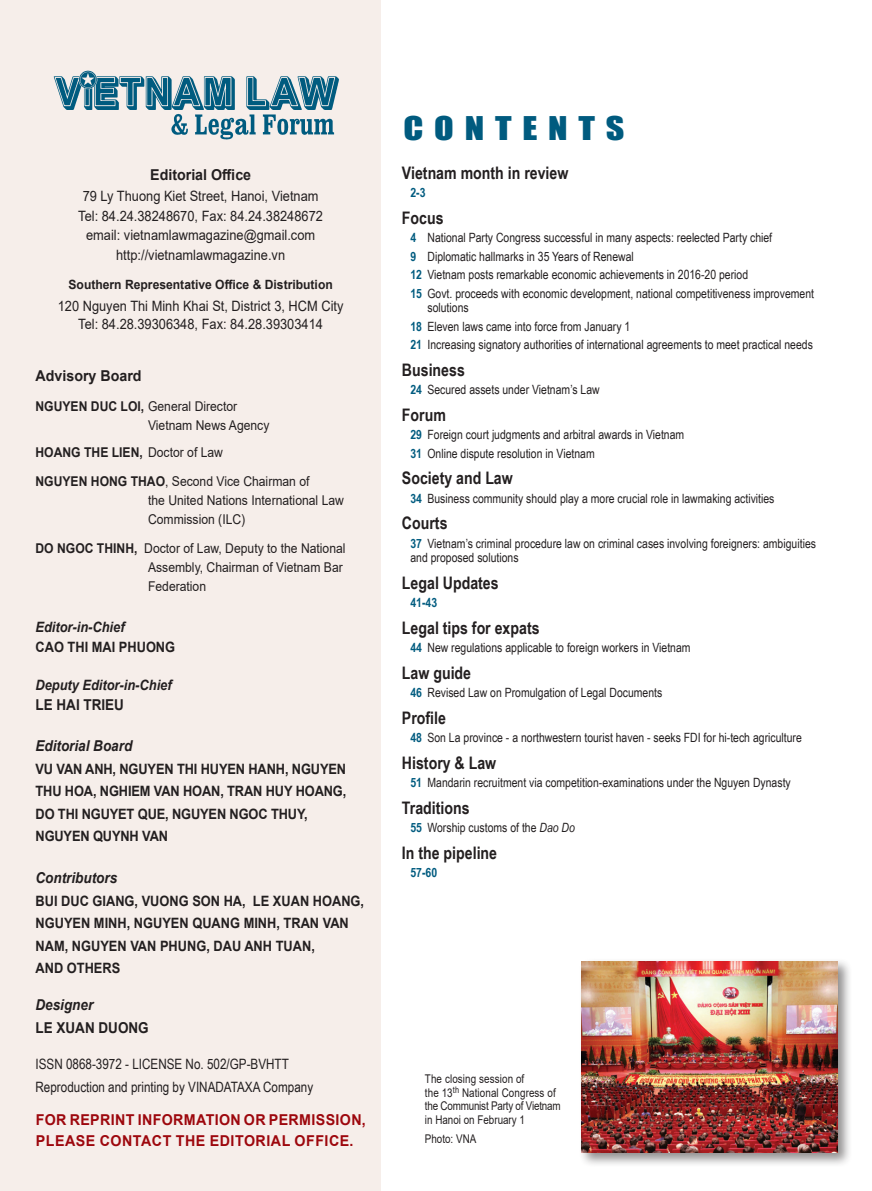
<style>
.page{position:relative;width:872px;height:1191px;background:#fff}
.page>*{position:absolute;margin:0;border:0;box-sizing:border-box;transform-origin:0 0}
.Style_CONTENTS{font:30px "Impact";letter-spacing:.3em;color:#005b7f;scale:1.2 1}
.Style_trang_1_Conten{font:700 17.25px "Arial Narrow";color:#231f20}
.t1{font:700 15px/21px "Arial";letter-spacing:.025em;color:#9d070d;scale:.95 1}
.t2{font:italic 700 15px "Arial";color:#231f20;scale:.9 1}
.t3{font:700 15px "Arial";color:#231f20;scale:.95 1}
.t4{font:700 15px "Arial";color:#231f20;scale:.9 1}
.t5{font:700 14.25px/22.5px "Arial";color:#231f20;scale:.9 1}
.t6{font:14.25px/19.5px "Arial";color:#231f20;text-align:center;scale:.9 1}
.t7{font:14.25px/23px "Arial Narrow";color:#231f20}
.t8{font:italic 700 14.25px "Arial";color:#231f20;scale:.9 1}
.t9{font:13.5px/18.8px "Arial";color:#231f20;scale:.9 1}
.Style_trang_1_Conten-2{font:12.75px/14.2px "Arial Narrow";color:#231f20}
.t10{font:700 12.75px "Arial";color:#231f20;scale:.95 1}
.Style_trang_1_Conten-3{font:700 12.75px "Arial Narrow";color:#005b7f}
.Chu_thich_anh__Tgia{font:12px/13.5px "Arial";color:#231f20;scale:.82 1}
.s1{font-weight:700}
.s2{font-weight:700;color:#005b7f}
.s3{font-style:italic}
</style>
<div class="page">
<div style="left:578px;top:958px;width:274px;height:209px;background:#231f20;opacity:.5"></div>
<img style="left:581px;top:961px;width:256px;height:191px">
<div style="left:0;top:0;width:381px;height:1191px;background:#f6eeea"></div>
<img style="left:53px;top:70px;width:286px;height:40px">
<img style="left:171px;top:113px;width:163px;height:27px">
<p class="t3" style="left:150px;top:164px;width:108px">Editorial Office</p>
<p class="t6" style="left:78px;top:186px;width:273px">79 Ly Thuong Kiet Street, Hanoi, Vietnam Tel: 84.24.38248670, Fax: 84.24.38248672 email: vietnamlawmagazine@gmail.com http://vietnamlawmagazine.vn</p>
<p class="t10" style="left:69px;top:275px;width:280px">Southern Representative Office &amp; Distribution</p>
<p class="t6" style="left:58px;top:297px;width:319px;line-height:18px">120 Nguyen Thi Minh Khai St, District 3, HCM City<br>Tel: 84.28.39306348, Fax: 84.28.39303414</p>
<p class="t3" style="left:36px;top:365px;width:113px">Advisory Board</p>
<p class="t9" style="left:148px;top:396px;width:136px;text-indent:-112px"><span class="s1">NGUYEN DUC LOI,</span> General Director<br>Vietnam News Agency</p>
<p class="t9" style="left:36px;top:437px;width:306px;line-height:29.4px"><span class="s1">HOANG THE LIEN,</span> Doctor of Law<br><span class="s1">NGUYEN HONG THAO</span>, Second Vice Chairman of</p>
<p class="t9" style="left:148px;top:491px;width:219px">the United Nations International Law<br>Commission (ILC)</p>
<p class="t9" style="left:148px;top:539px;width:221px;text-indent:-112px"><span class="s1">DO NGOC THINH,</span> Doctor of Law, Deputy to the National<br>Assembly, Chairman of Vietnam Bar<br>Federation</p>
<p class="t8" style="left:36px;top:617px;width:100px">Editor-in-Chief</p>
<p class="t5" style="left:36px;top:636px;width:157px">CAO THI MAI PHUONG</p>
<p class="t8" style="left:36px;top:675px;width:153px">Deputy Editor-in-Chief</p>
<p class="t4" style="left:36px;top:694px;width:100px">LE HAI TRIEU</p>
<p class="t2" style="left:36px;top:736px;width:109px">Editorial Board</p>
<p class="t5" style="left:36px;top:758px;width:347px">VU VAN ANH, NGUYEN THI HUYEN HANH, NGUYEN THU HOA, NGHIEM VAN HOAN, TRAN HUY HOANG, DO THI NGUYET QUE, NGUYEN NGOC THUY, NGUYEN QUYNH VAN</p>
<p class="t2" style="left:36px;top:867px;width:92px">Contributors</p>
<p class="t5" style="left:36px;top:889px;width:366px">BUI DUC GIANG, VUONG SON HA, LE XUAN HOANG,<br>NGUYEN MINH, NGUYEN QUANG MINH, TRAN VAN<br>NAM, NGUYEN VAN PHUNG, DAU ANH TUAN,<br>AND OTHERS</p>
<p class="t2" style="left:36px;top:995px;width:66px">Designer</p>
<p class="t4" style="left:36px;top:1017px;width:127px">LE XUAN DUONG</p>
<p class="t7" style="left:36px;top:1051px;width:279px">ISSN 0868-3972 - LICENSE No. 502/GP-BVHTT<br>Reproduction and printing by VINADATAXA Company</p>
<p class="t1" style="left:36px;top:1109px;width:349px">FOR REPRINT INFORMATION OR PERMISSION,<br>PLEASE CONTACT THE EDITORIAL OFFICE.</p>
<p class="Style_CONTENTS" style="left:403px;top:105px;width:186px">CONTENTS</p>
<p class="Style_trang_1_Conten" style="left:402px;top:160px;width:168px">Vietnam month in review</p>
<p class="Style_trang_1_Conten-3" style="left:410px;top:183px;width:17px">2-3</p>
<p class="Style_trang_1_Conten" style="left:402px;top:205px;width:43px">Focus</p>
<p class="Style_trang_1_Conten-2" style="left:410px;top:230px;width:363px"><span class="s2">4</span> National Party Congress successful in many aspects: reelected Party chief</p>
<p class="Style_trang_1_Conten-2" style="left:410px;top:249px;width:225px"><span class="s2">9</span> Diplomatic hallmarks in 35 Years of Renewal</p>
<p class="Style_trang_1_Conten-2" style="left:410px;top:267px;width:339px"><span class="s2">12</span> Vietnam posts remarkable economic achievements in 2016-20 period</p>
<p class="Style_trang_1_Conten-2" style="left:427px;top:286px;width:388px;text-indent:-17px"><span class="s2">15</span> Govt. proceeds with economic development, national competitiveness improvement solutions</p>
<p class="Style_trang_1_Conten-2" style="left:410px;top:319px;width:221px"><span class="s2">18</span> Eleven laws came into force from January 1</p>
<p class="Style_trang_1_Conten-2" style="left:410px;top:337px;width:404px"><span class="s2">21</span> Increasing signatory authorities of international agreements to meet practical needs</p>
<p class="Style_trang_1_Conten" style="left:402px;top:356px;width:64px">Business</p>
<p class="Style_trang_1_Conten-2" style="left:410px;top:382px;width:191px"><span class="s2">24</span> Secured assets under Vietnam’s Law</p>
<p class="Style_trang_1_Conten" style="left:402px;top:401px;width:46px">Forum</p>
<p class="Style_trang_1_Conten-2" style="left:410px;top:427px;width:275px"><span class="s2">29</span> Foreign court judgments and arbitral awards in Vietnam</p>
<p class="Style_trang_1_Conten-2" style="left:410px;top:446px;width:186px"><span class="s2">31</span> Online dispute resolution in Vietnam</p>
<p class="Style_trang_1_Conten" style="left:402px;top:465px;width:112px">Society and Law</p>
<p class="Style_trang_1_Conten-2" style="left:410px;top:491px;width:365px"><span class="s2">34</span> Business community should play a more crucial role in lawmaking activities</p>
<p class="Style_trang_1_Conten" style="left:402px;top:510px;width:47px">Courts</p>
<p class="Style_trang_1_Conten-2" style="left:410px;top:536px;width:407px"><span class="s2">37</span> Vietnam’s criminal procedure law on criminal cases involving foreigners: ambiguities and proposed solutions</p>
<p class="Style_trang_1_Conten" style="left:402px;top:569px;width:98px">Legal Updates</p>
<p class="Style_trang_1_Conten-3" style="left:410px;top:593px;width:28px">41-43</p>
<p class="Style_trang_1_Conten" style="left:402px;top:614px;width:139px">Legal tips for expats</p>
<p class="Style_trang_1_Conten-2" style="left:410px;top:640px;width:282px"><span class="s2">44</span> New regulations applicable to foreign workers in Vietnam</p>
<p class="Style_trang_1_Conten" style="left:402px;top:659px;width:71px">Law guide</p>
<p class="Style_trang_1_Conten-2" style="left:410px;top:685px;width:253px"><span class="s2">46</span> Revised Law on Promulgation of Legal Documents</p>
<p class="Style_trang_1_Conten" style="left:402px;top:704px;width:46px">Profile</p>
<p class="Style_trang_1_Conten-2" style="left:410px;top:730px;width:393px"><span class="s2">48</span> Son La province - a northwestern tourist haven - seeks FDI for hi-tech agriculture</p>
<p class="Style_trang_1_Conten" style="left:402px;top:749px;width:96px">History &amp; Law</p>
<p class="Style_trang_1_Conten-2" style="left:410px;top:775px;width:382px"><span class="s2">51</span> Mandarin recruitment via competition-examinations under the Nguyen Dynasty</p>
<p class="Style_trang_1_Conten" style="left:402px;top:794px;width:69px">Traditions</p>
<p class="Style_trang_1_Conten-2" style="left:410px;top:820px;width:166px"><span class="s2">55</span> Worship customs of the <span class="s3">Dao Do</span></p>
<p class="Style_trang_1_Conten" style="left:402px;top:839px;width:97px">In the pipeline</p>
<p class="Style_trang_1_Conten-3" style="left:410px;top:863px;width:28px">57-60</p>
<p class="Chu_thich_anh__Tgia" style="left:425px;top:1072px;width:167px">The closing session of<br>the 13<sup>th</sup> National Congress of the Communist Party of Vietnam in Hanoi on February 1</p>
<p class="Chu_thich_anh__Tgia" style="left:425px;top:1132px;width:64px">Photo: VNA</p>
</div>
